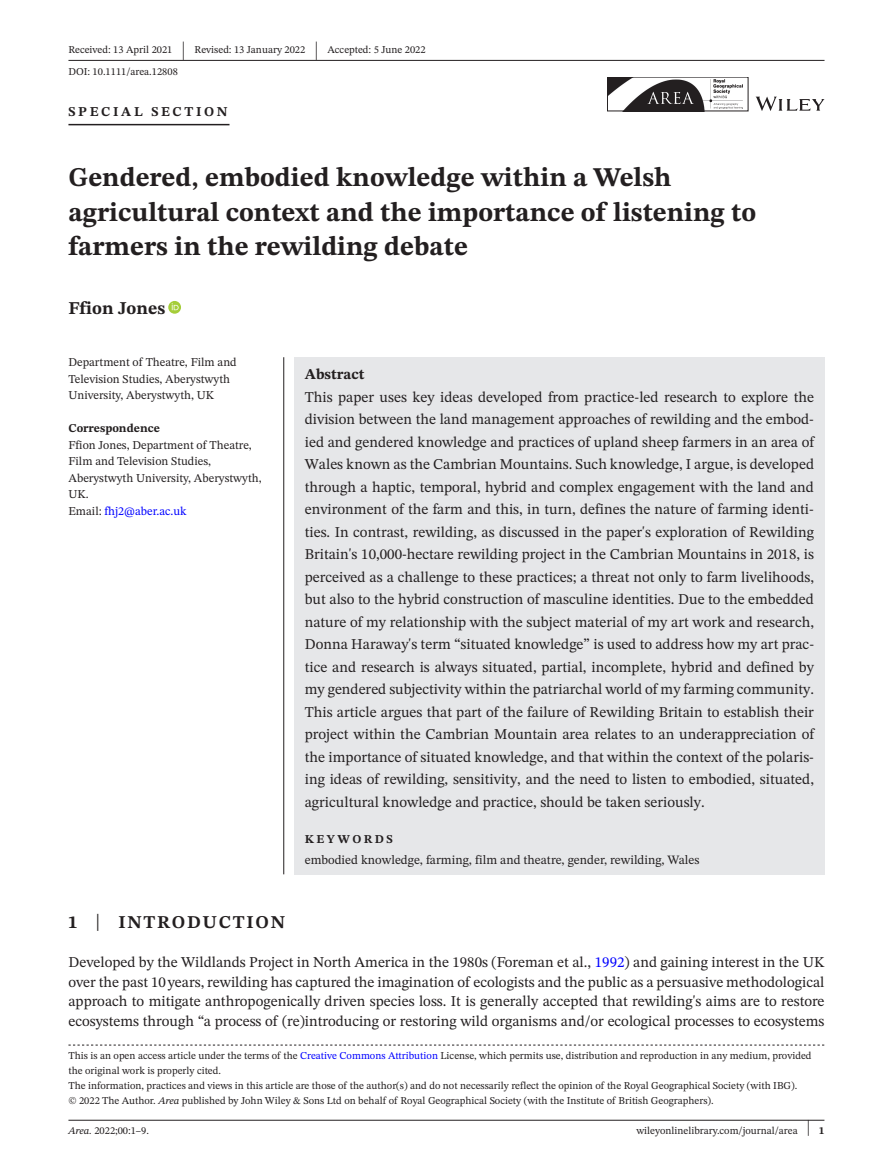
<style>
.page{position:relative;width:893px;height:1174px;background:#fff}
.page>*{position:absolute;margin:0;border:0;box-sizing:border-box;transform-origin:0 0}
.t1{font:700 27px/34.5px "STIX Two Text";color:#231f20}
.t2{font:25.65px "STIX Two Text";color:#231f20;scale:.49 1}
.t3{font:700 18px "STIX Two Text";letter-spacing:.095em;color:#231f20}
.t4{font:700 18px "STIX Two Text";color:#231f20}
.t5{font:15px/22.5px "STIX Two Text";color:#231f20;text-align:justify}
.t6{font:700 15px "STIX Two Text";color:#231f20}
.t7{font:700 13.5px "STIX Two Text";letter-spacing:.2em;color:#231f20}
.t8{font:12.75px "STIX Two Text";color:#231f20}
.t9{font:12px/16.5px "STIX Two Text";color:#231f20}
.t10{font:700 12px "STIX Two Text";color:#231f20}
.t11{font:700 12px "STIX Two Text";letter-spacing:.2em;color:#231f20}
.t12{font:10.5px/15px "STIX Two Text";color:#231f20}
.s1{color:#00f}
.s2{font-weight:400;font-size:23.7px}
.s3{font-style:italic}
.s4{font-size:22.2px}
.s5{font-weight:700}
</style>
<div class="page">
<hr style="left:68px;top:1119px;width:756px;height:1px;background:#231f20">
<svg style="left:756px;top:97px;width:68px;height:14px"></svg>
<img style="left:609px;top:79px;width:134px;height:30px">
<svg style="left:647px;top:92px;width:47px;height:12px"></svg>
<svg style="left:724px;top:79px;width:12px;height:1px"></svg>
<div style="left:607px;top:77px;width:141px;height:34px;border:1px solid #231f20"></div>
<img style="left:703px;top:80px;width:39px;height:28px">
<hr style="left:68px;top:60px;width:756px;height:1px;background:#231f20">
<hr style="left:68px;top:124px;width:161px;height:1px;background:#231f20">
<svg style="left:168px;top:301px;width:13px;height:13px"></svg>
<svg style="left:172px;top:303px;width:7px;height:7px"></svg>
<svg style="left:68px;top:1044px;width:756px;height:1px"></svg>
<div style="left:294px;top:357px;width:530px;height:517px;background:#e6e7e9"></div>
<hr style="left:283px;top:357px;width:1px;height:517px;background:#231f20">
<p class="t12" style="left:68px;top:42px;width:106px">Received: 13 April 2021</p>
<h2 class="t2" style="left:182px;top:32px;width:8px">|</h2>
<p class="t12" style="left:195px;top:42px;width:112px">Revised: 13 January 2022</p>
<h2 class="t2" style="left:315px;top:32px;width:8px">|</h2>
<p class="t12" style="left:328px;top:42px;width:100px">Accepted: 5 June 2022</p>
<p class="t12" style="left:68px;top:64px;width:111px">DOI: 10.1111/area.12808</p>
<p class="t7" style="left:68px;top:101px;width:161px">SPECIAL SECTION</p>
<h1 class="t1" style="left:68px;top:161px;width:689px">Gendered, embodied knowledge within a Welsh agricultural context and the importance of listening to farmers in the rewilding debate</h1>
<p class="t4" style="left:68px;top:295px;width:98px">Ffion Jones</p>
<p class="t9" style="left:68px;top:354px;width:170px">Department of Theatre, Film and<br>Television Studies, Aberystwyth<br>University, Aberystwyth, UK</p>
<p class="t10" style="left:68px;top:420px;width:93px">Correspondence</p>
<p class="t9" style="left:68px;top:436px;width:195px">Ffion Jones, Department of Theatre,<br>Film and Television Studies,<br>Aberystwyth University, Aberystwyth,<br>UK.<br>Email: <span class="s1">fhj2@aber.ac.uk</span></p>
<p class="t6" style="left:305px;top:363px;width:61px">Abstract</p>
<p class="t5" style="left:305px;top:385px;width:511px">This paper uses key ideas developed from practice-led research to explore the division between the land management approaches of rewilding and the embod&shy;ied and gendered knowledge and practices of upland sheep farmers in an area of Wales known as the Cambrian Mountains. Such knowledge, I argue, is developed through a haptic, temporal, hybrid and complex engagement with the land and environment of the farm and this, in turn, defines the nature of farming identi&shy;ties. In contrast, rewilding, as discussed in the paper's exploration of Rewilding Britain's 10,000-hectare rewilding project in the Cambrian Mountains in 2018, is perceived as a challenge to these practices; a threat not only to farm livelihoods, but also to the hybrid construction of masculine identities. Due to the embedded nature of my relationship with the subject material of my art work and research, Donna Haraway's term “situated knowledge” is used to address how my art prac&shy;tice and research is always situated, partial, incomplete, hybrid and defined by my gendered subjectivity within the patriarchal world of my farming community.<br>This article argues that part of the failure of Rewilding Britain to establish their project within the Cambrian Mountain area relates to an underappreciation of the importance of situated knowledge, and that within the context of the polaris&shy;ing ideas of rewilding, sensitivity, and the need to listen to embodied, situated, agricultural knowledge and practice, should be taken seriously.</p>
<p class="t11" style="left:305px;top:830px;width:90px">KEYWORDS</p>
<p class="t8" style="left:305px;top:850px;width:396px">embodied knowledge, farming, film and theatre, gender, rewilding, Wales</p>
<p class="t3" style="left:68px;top:909px;width:218px">1 <span class="s2">|</span> INTRODUCTION</p>
<p class="t5" style="left:68px;top:952px;width:758px;line-height:19.5px">Developed by the Wildlands Project in North America in the 1980s (Foreman et al., <span class="s1">1992</span>) and gaining interest in the UK over the past 10 years, rewilding has captured the imagination of ecologists and the public as a persuasive methodological approach to mitigate anthropogenically driven species loss. It is generally accepted that rewilding's aims are to restore ecosystems through “a process of (re)introducing or restoring wild organisms and/or ecological processes to ecosystems</p>
<p class="t12" style="left:68px;top:1048px;width:745px">This is an open access article under the terms of the <span class="s1">Creative Commons Attribution</span> License, which permits use, distribution and reproduction in any medium, provided the original work is properly cited.<br>The information, practices and views in this article are those of the author(s) and do not necessarily reflect the opinion of the Royal Geographical Society (with IBG).<br>© 2022 The Author. <span class="s3">Area</span> published by John Wiley &amp; Sons Ltd on behalf of Royal Geographical Society (with the Institute of British Geographers).</p>
<p class="t12" style="left:68px;top:1123px;width:82px"><span class="s3">Area.</span> 2022;00:1–9.</p>
<p class="t12" style="left:636px;top:1123px;width:190px">wileyonlinelibrary.com/journal/area <span class="s4">|</span> <span class="s5">1</span></p>
</div>
